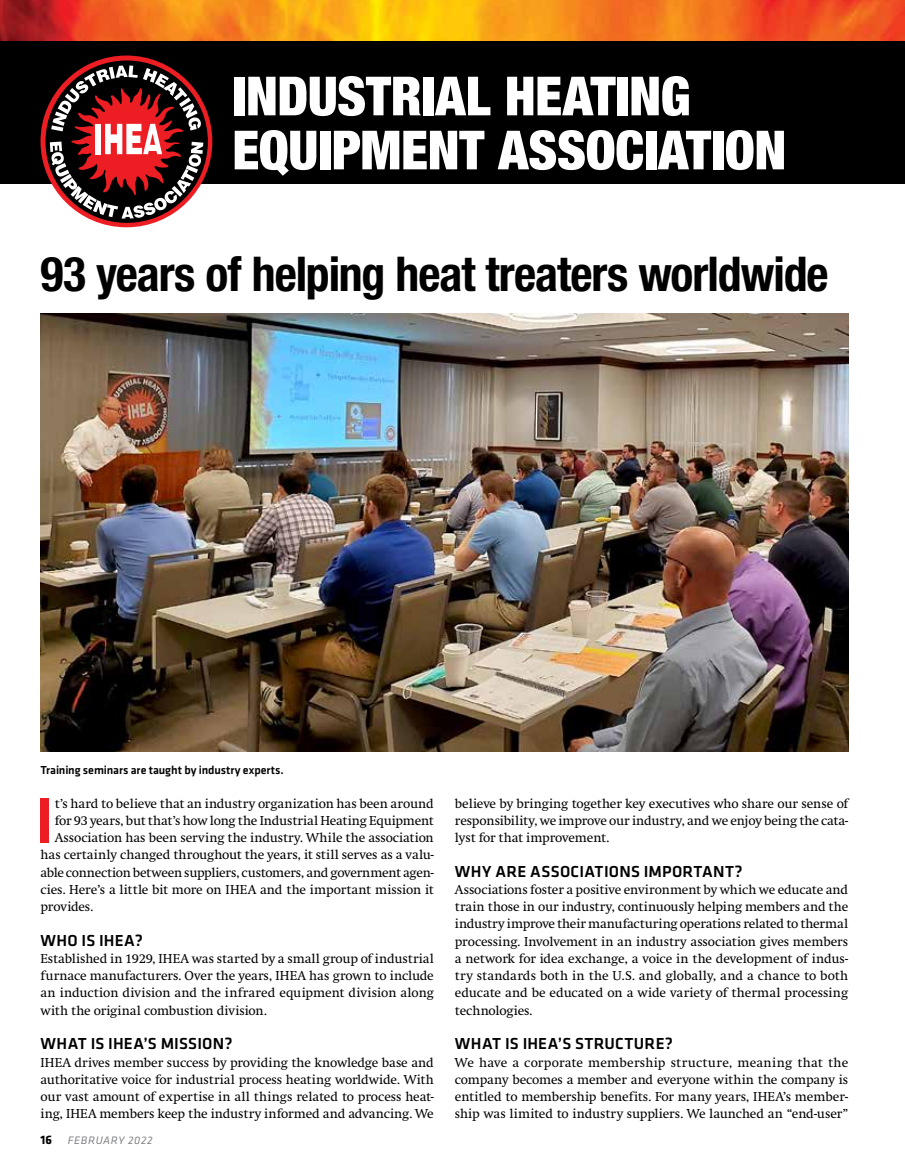
<style>
.page{position:relative;width:905px;height:1175px;background:#fff}
.page>*{position:absolute;margin:0;border:0;box-sizing:border-box;transform-origin:0 0}
.t1{font:700 condensed 61.8px "Helvetica Neue";color:#ed1d24}
.t2{font:900 condensed 54px/54px "Helvetica Neue";letter-spacing:-.005em;color:#fff}
.t3{font:700 condensed 48px "Helvetica Neue";letter-spacing:-.02em;color:#000}
.t4{font:500 16.5px "Klavika Basic";letter-spacing:.015em;color:#000}
.t5{font:13.5px/17.2px "Swift";letter-spacing:-.01em;color:#000;text-align:justify}
.t6{font:500 12px "Klavika Basic";letter-spacing:-.005em;color:#000}
.t7{font:italic 11.25px "Klavika Basic";letter-spacing:.055em;color:#808285}
.s1{font-weight:700;font-style:normal;font-size:12.75px;color:#000}
</style>
<div class="page">
<div style="left:0;top:40px;width:904px;height:144px;background:#000"></div>
<img style="left:0;top:0;width:904px;height:40px">
<div style="left:41px;top:56px;width:171px;height:171px;background:#ed1d24;border-radius:50%"></div>
<svg style="left:45px;top:60px;width:163px;height:163px"></svg>
<svg style="left:50px;top:65px;width:153px;height:153px"></svg>
<img style="left:40px;top:313px;width:808px;height:438px">
<h2 class="t2" style="left:232px;top:68px;width:555px">INDUSTRIAL HEATING<br>EQUIPMENT ASSOCIATION</h2>
<h3 class="t3" style="left:40px;top:245px;width:789px">93 years of helping heat treaters worldwide</h3>
<p class="t6" style="left:40px;top:761px;width:245px">Training seminars are taught by industry experts.</p>
<h1 class="t1" style="left:37px;top:782px;width:17px">I</h1>
<p class="t5" style="left:55px;top:795px;width:380px">t’s hard to believe that an industry organization has been around</p>
<p class="t5" style="left:55px;top:812px;width:380px">for 93 years, but that’s how long the Industrial Heating Equipment</p>
<p class="t5" style="left:55px;top:829px;width:380px">Association has been serving the industry. While the association</p>
<p class="t5" style="left:41px;top:846px;width:395px">has certainly changed throughout the years, it still serves as a valu-</p>
<p class="t5" style="left:40px;top:864px;width:395px">able connection between suppliers, customers, and government agen-</p>
<p class="t5" style="left:40px;top:881px;width:395px">cies. Here’s a little bit more on IHEA and the important mission it</p>
<p class="t5" style="left:40px;top:898px;width:54px">provides.</p>
<p class="t4" style="left:40px;top:929px;width:104px">WHO IS IHEA?</p>
<p class="t5" style="left:40px;top:950px;width:395px">Established in 1929, IHEA was started by a small group of industrial furnace manufacturers. Over the years, IHEA has grown to include an induction division and the infrared equipment division along with the original combustion division.</p>
<p class="t4" style="left:40px;top:1032px;width:193px">WHAT IS IHEA’S MISSION?</p>
<p class="t5" style="left:40px;top:1053px;width:395px">IHEA drives member success by providing the knowledge base and authoritative voice for industrial process heating worldwide. With our vast amount of expertise in all things related to process heat&shy;ing, IHEA members keep the industry informed and advancing. We</p>
<p class="t7" style="left:40px;top:1133px;width:113px"><span class="s1">16</span> FEBRUARY 2022</p>
<p class="t5" style="left:455px;top:795px;width:395px">believe by bringing together key executives who share our sense of responsibility, we improve our industry, and we enjoy being the cata&shy;lyst for that improvement.</p>
<p class="t4" style="left:455px;top:860px;width:289px">WHY ARE ASSOCIATIONS IMPORTANT?</p>
<p class="t5" style="left:455px;top:881px;width:395px">Associations foster a positive environment by which we educate and train those in our industry, continuously helping members and the industry improve their manufacturing operations related to thermal processing. Involvement in an industry association gives members a network for idea exchange, a voice in the development of indus&shy;try standards both in the U.S. and globally, and a chance to both educate and be educated on a wide variety of thermal processing technologies.</p>
<p class="t4" style="left:455px;top:1032px;width:220px">WHAT IS IHEA’S STRUCTURE?</p>
<p class="t5" style="left:455px;top:1053px;width:395px">We have a corporate membership structure, meaning that the company becomes a member and everyone within the company is entitled to membership benefits. For many years, IHEA’s member&shy;ship was limited to industry suppliers. We launched an “end-user”</p>
</div>
